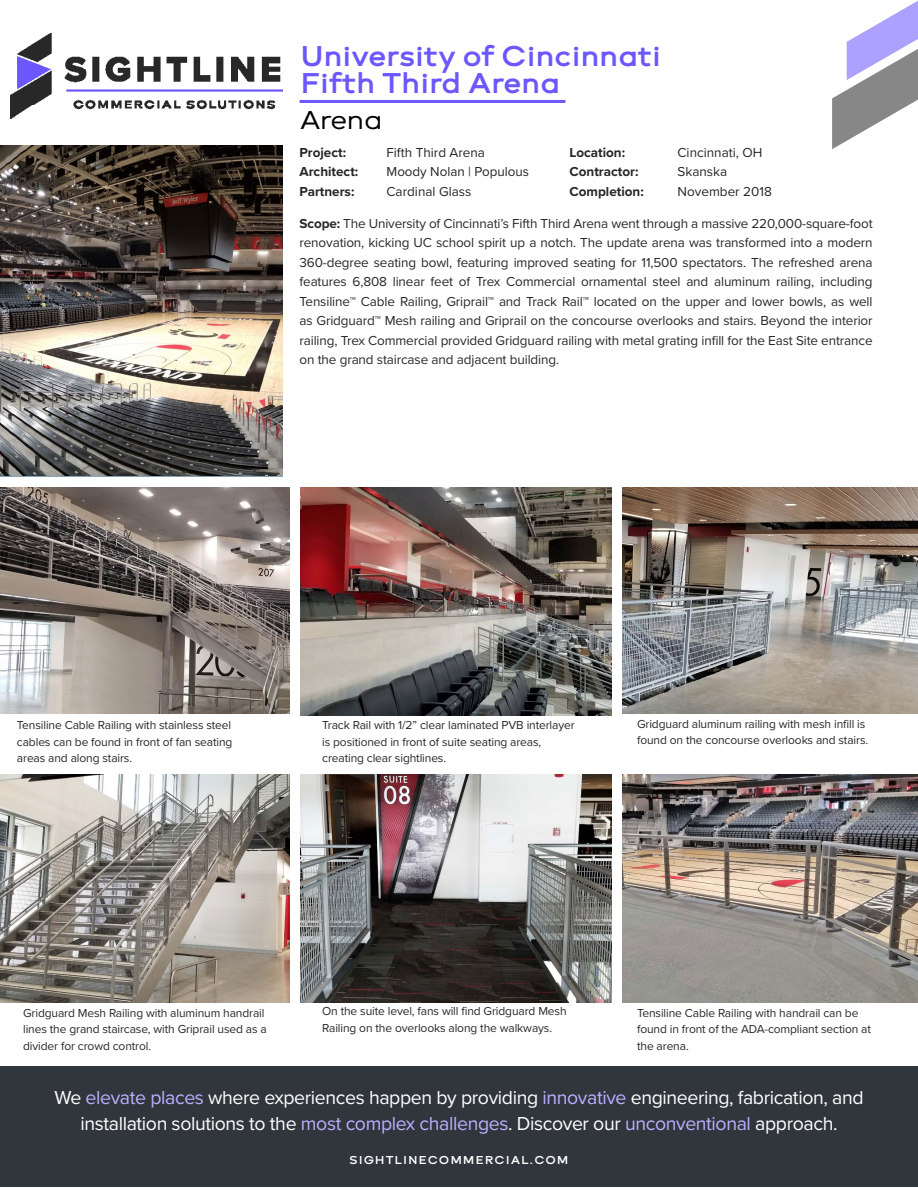
<style>
.page{position:relative;width:918px;height:1188px;background:#fff}
.page>*{position:absolute;margin:0;border:0;box-sizing:border-box;transform-origin:0 0}
.t1{font:700 30px/27px "Brooklyn";letter-spacing:-.02em;color:#6c57ff}
.t2{font:27px "Brooklyn";letter-spacing:-.02em;color:#000}
.t3{font:19.5px/25.5px "Proxima Nova";letter-spacing:-.02em;color:#fff;text-align:center}
.t4{font:13.5px/19.5px "Proxima Nova";letter-spacing:-.01em;color:#282828;text-align:justify}
.t5{font:13.5px "Proxima Nova";color:#262626}
.t6{font:700 13.5px "Proxima Nova";color:#262626}
.t7{font:12px/16.5px "Proxima Nova";letter-spacing:-.01em;color:#282828}
.t8{font:700 12px "Brooklyn";letter-spacing:.075em;color:#fff}
.s1{font-weight:700}
.s2{color:#bab0ff}
</style>
<div class="page">
<svg style="left:832px;top:1px;width:86px;height:148px"></svg>
<img style="left:11px;top:33px;width:272px;height:85px">
<hr style="left:300px;top:100px;width:265px;height:3px;background:#6c57ff">
<div style="left:0;top:1066px;width:918px;height:121px;background:#31353c"></div>
<img style="left:0;top:487px;width:289px;height:227px">
<img style="left:300px;top:775px;width:311px;height:228px">
<img style="left:300px;top:487px;width:311px;height:228px">
<img style="left:622px;top:487px;width:296px;height:227px">
<img style="left:0;top:775px;width:289px;height:228px">
<img style="left:622px;top:775px;width:296px;height:228px">
<img style="left:0;top:146px;width:283px;height:330px">
<h1 class="t1" style="left:300px;top:44px;width:363px">University of Cincinnati<br>Fifth Third Arena</h1>
<h2 class="t2" style="left:300px;top:107px;width:84px">Arena</h2>
<p class="t6" style="left:300px;top:142px;width:48px">Project:</p>
<p class="t5" style="left:387px;top:142px;width:100px">Fifth Third Arena</p>
<p class="t6" style="left:570px;top:142px;width:57px">Location:</p>
<p class="t5" style="left:678px;top:142px;width:86px">Cincinnati, OH</p>
<p class="t6" style="left:300px;top:161px;width:60px">Architect:</p>
<p class="t5" style="left:387px;top:161px;width:144px">Moody Nolan | Populous</p>
<p class="t6" style="left:570px;top:161px;width:70px">Contractor:</p>
<p class="t5" style="left:678px;top:161px;width:51px">Skanska</p>
<p class="t6" style="left:300px;top:181px;width:56px">Partners:</p>
<p class="t5" style="left:387px;top:181px;width:86px">Cardinal Glass</p>
<p class="t6" style="left:570px;top:181px;width:76px">Completion:</p>
<p class="t5" style="left:678px;top:181px;width:96px">November 2018</p>
<p class="t4" style="left:300px;top:213px;width:575px"><span class="s1">Scope:</span> The University of Cincinnati’s Fifth Third Arena went through a massive 220,000-square-foot renovation, kicking UC school spirit up a notch. The update arena was transformed into a modern 360-degree seating bowl, featuring improved seating for 11,500 spectators. The refreshed arena features 6,808 linear feet of Trex Commercial ornamental steel and aluminum railing, including Tensiline™ Cable Railing, Griprail™ and Track Rail™ located on the upper and lower bowls, as well as Gridguard™ Mesh railing and Griprail on the concourse overlooks and stairs. Beyond the interior railing, Trex Commercial provided Gridguard railing with metal grating infill for the East Site entrance on the grand staircase and adjacent building.</p>
<p class="t7" style="left:17px;top:717px;width:217px;text-align:justify">Tensiline Cable Railing with stainless steel cables can be found in front of fan seating areas and along stairs.</p>
<p class="t7" style="left:637px;top:715px;width:233px">Gridguard aluminum railing with mesh infill is found on the concourse overlooks and stairs.</p>
<p class="t7" style="left:322px;top:717px;width:254px">Track Rail with 1/2” clear laminated PVB interlayer is positioned in front of suite seating areas, creating clear sightlines.</p>
<p class="t7" style="left:322px;top:1003px;width:246px">On the suite level, fans will find Gridguard Mesh<br>Railing on the overlooks along the walkways.</p>
<p class="t7" style="left:23px;top:1004px;width:245px">Gridguard Mesh Railing with aluminum handrail lines the grand staircase, with Griprail used as a divider for crowd control.</p>
<p class="t7" style="left:637px;top:1004px;width:235px">Tensiline Cable Railing with handrail can be found in front of the ADA-compliant section at the arena.</p>
<h3 class="t3" style="left:54px;top:1084px;width:811px">We <span class="s2">elevate places</span> where experiences happen by providing <span class="s2">innovative</span> engineering, fabrication, and installation solutions to the <span class="s2">most complex challenges</span>. Discover our <span class="s2">unconventional</span> approach.</h3>
<p class="t8" style="left:349px;top:1154px;width:221px">SIGHTLINECOMMERCIAL.COM</p>
</div>
